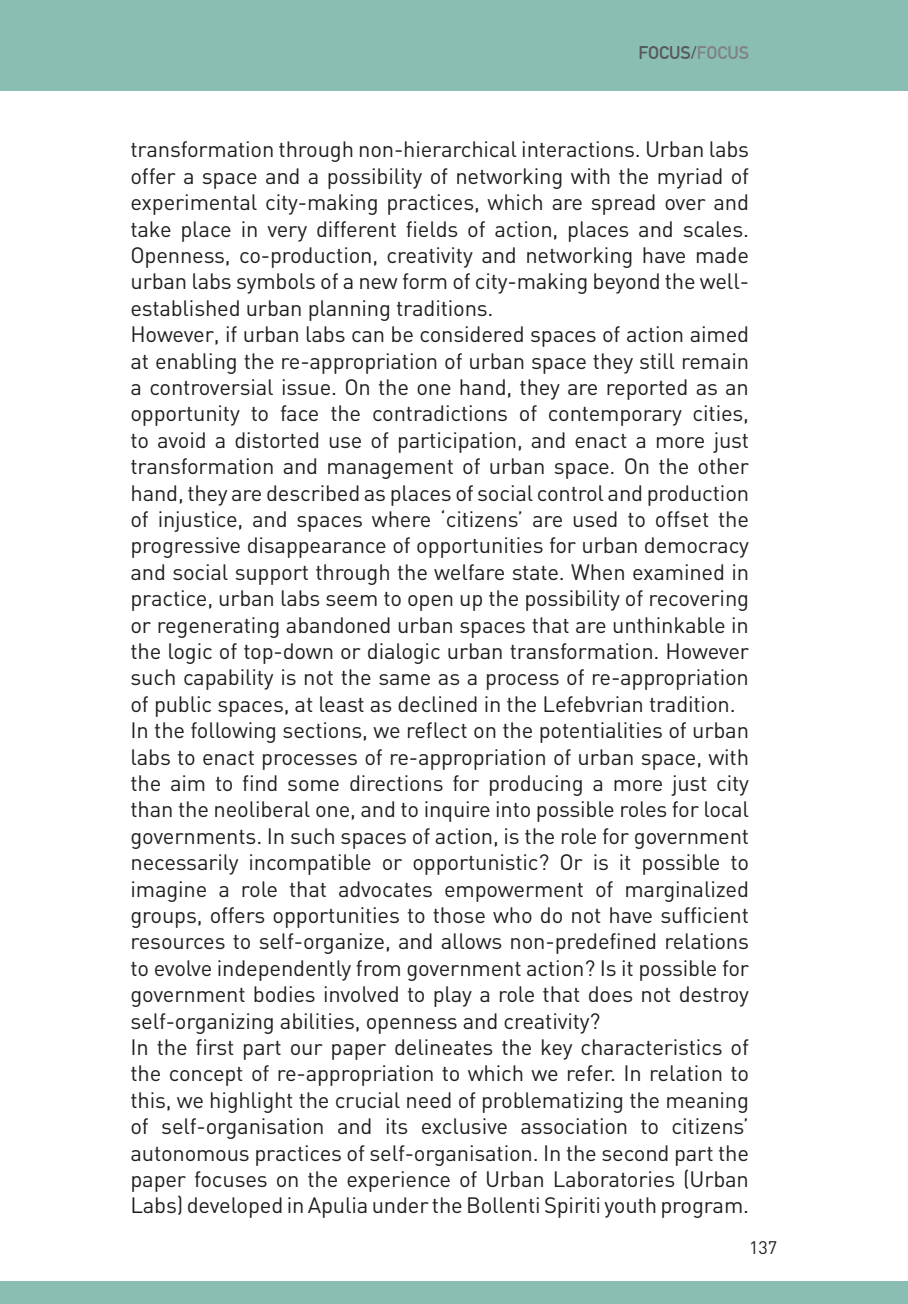
<style>
.page{position:relative;width:908px;height:1304px;background:#fff}
.page>*{position:absolute;margin:0;border:0;box-sizing:border-box;transform-origin:0 0}
.t1{font:22px/26.4px "DIN";letter-spacing:-.01em;color:#231f20;text-align:justify}
.t2{font:700 18px "DIN Alternate";color:#57585a}
.t3{font:18px "DIN";color:#231f20}
.s1{color:#808285}
</style>
<div class="page">
<div style="left:0;top:0;width:907px;height:90px;background:#8abeb2"></div>
<div style="left:0;top:1281px;width:907px;height:23px;background:#8abeb2"></div>
<p class="t2" style="left:638px;top:39px;width:112px">FOCUS/<span class="s1">FOCUS</span></p>
<p class="t1" style="left:130px;top:136px;width:620px">transformation through non-hierarchical interactions. Urban labs offer a space and a possibility of networking with the myriad of experimental city-making practices, which are spread over and take place in very different fields of action, places and scales.<br>Openness, co-production, creativity and networking have made urban labs symbols of a new form of city-making beyond the well&shy;established urban planning traditions.</p>
<p class="t1" style="left:130px;top:321px;width:620px">However, if urban labs can be considered spaces of action aimed at enabling the re-appropriation of urban space they still remain a controversial issue. On the one hand, they are reported as an opportunity to face the contradictions of contemporary cities, to avoid a distorted use of participation, and enact a more just transformation and management of urban space. On the other hand, they are described as places of social control and production of injustice, and spaces where ‘citizens’ are used to offset the progressive disappearance of opportunities for urban democracy and social support through the welfare state. When examined in practice, urban labs seem to open up the possibility of recovering or regenerating abandoned urban spaces that are unthinkable in the logic of top-down or dialogic urban transformation. However such capability is not the same as a process of re-appropriation of public spaces, at least as declined in the Lefebvrian tradition.</p>
<p class="t1" style="left:130px;top:717px;width:620px">In the following sections, we reflect on the potentialities of urban labs to enact processes of re-appropriation of urban space, with the aim to find some directions for producing a more just city than the neoliberal one, and to inquire into possible roles for local governments. In such spaces of action, is the role for government necessarily incompatible or opportunistic? Or is it possible to imagine a role that advocates empowerment of marginalized groups, offers opportunities to those who do not have sufficient resources to self-organize, and allows non-predefined relations to evolve independently from government action? Is it possible for government bodies involved to play a role that does not destroy self-organizing abilities, openness and creativity?</p>
<p class="t1" style="left:130px;top:1033px;width:620px">In the first part our paper delineates the key characteristics of the concept of re-appropriation to which we refer. In relation to this, we highlight the crucial need of problematizing the meaning of self-organisation and its exclusive association to citizens’ autonomous practices of self-organisation. In the second part the paper focuses on the experience of Urban Laboratories (Urban Labs) developed in Apulia under the Bollenti Spiriti youth program.</p>
<p class="t3" style="left:748px;top:1237px;width:30px">137</p>
</div>
